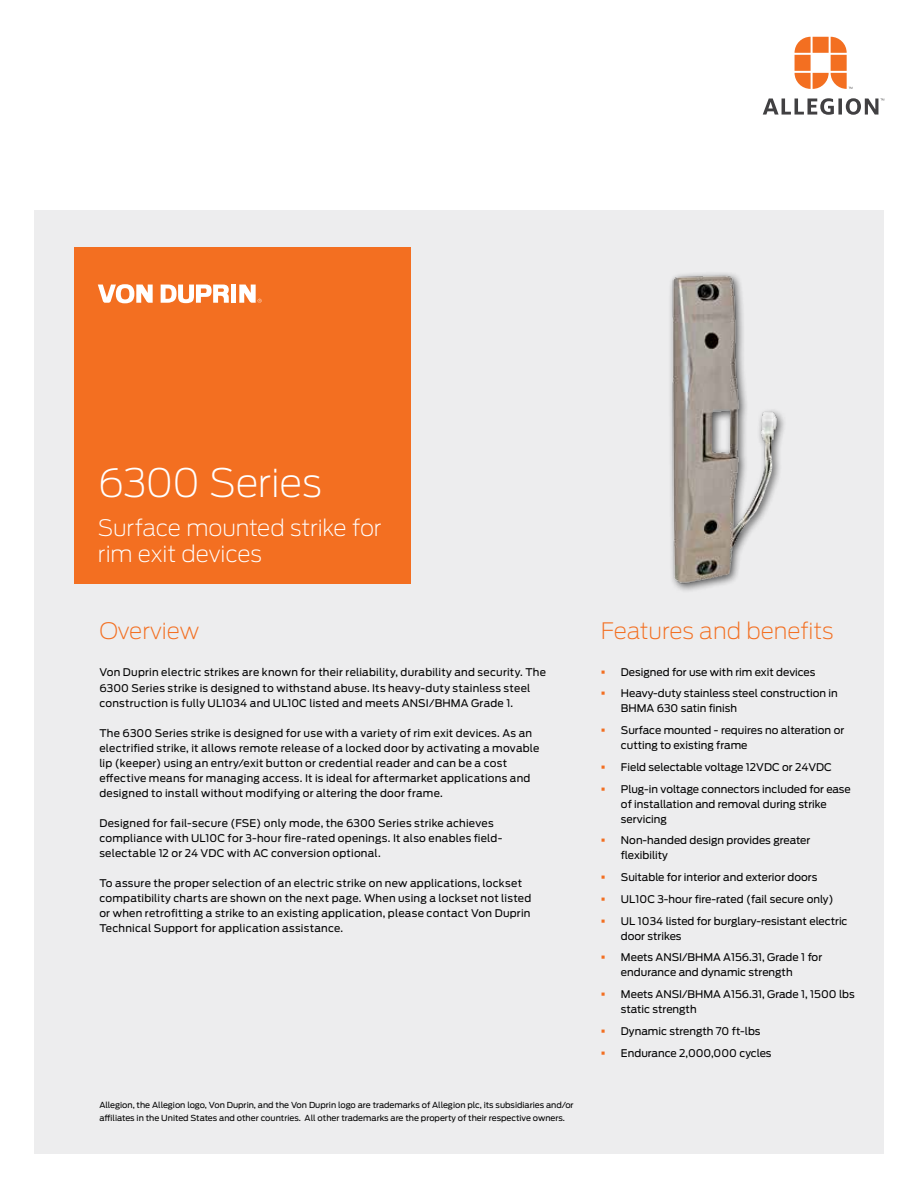
<style>
.page{position:relative;width:918px;height:1188px;background:#fff}
.page>*{position:absolute;margin:0;border:0;box-sizing:border-box;transform-origin:0 0}
.t1{font:200 39px "Antenna";letter-spacing:-.015em;color:#fff}
.t2{font:200 22.5px/25.5px "Antenna";letter-spacing:-.01em;color:#fff}
.t3{font:200 22.5px "Antenna";color:#f36f21}
.t4{font:10.5px/15px "Antenna";letter-spacing:.015em;color:#000}
.t5{font:8.25px/13.5px "Antenna";color:#000}
.s1{color:#f36f21}
</style>
<div class="page">
<svg style="left:795px;top:37px;width:57px;height:52px"></svg>
<svg style="left:763px;top:98px;width:121px;height:17px"></svg>
<div style="left:34px;top:210px;width:850px;height:944px;background:#ededee"></div>
<img style="left:670px;top:273px;width:114px;height:318px">
<div style="left:74px;top:247px;width:337px;height:336px;background:#f36f21"></div>
<svg style="left:98px;top:284px;width:55px;height:19px"></svg>
<svg style="left:161px;top:285px;width:68px;height:18px"></svg>
<div style="left:231px;top:285px;width:5px;height:18px;background:#fff"></div>
<svg style="left:239px;top:285px;width:23px;height:18px"></svg>
<h1 class="t1" style="left:98px;top:461px;width:225px">6300 Series</h1>
<h2 class="t2" style="left:98px;top:515px;width:285px">Surface mounted strike for rim exit devices</h2>
<h2 class="t3" style="left:99px;top:618px;width:101px">Overview</h2>
<p class="t4" style="left:99px;top:665px;width:448px">Von Duprin electric strikes are known for their reliability, durability and security. The<br>6300 Series strike is designed to withstand abuse. Its heavy-duty stainless steel construction is fully UL1034 and UL10C listed and meets ANSI/BHMA Grade 1.</p>
<p class="t4" style="left:99px;top:725px;width:442px">The 6300 Series strike is designed for use with a variety of rim exit devices. As an electrified strike, it allows remote release of a locked door by activating a movable lip (keeper) using an entry/exit button or credential reader and can be a cost effective means for managing access. It is ideal for aftermarket applications and designed to install without modifying or altering the door frame.</p>
<p class="t4" style="left:99px;top:815px;width:405px">Designed for fail-secure (FSE) only mode, the 6300 Series strike achieves compliance with UL10C for 3-hour fire-rated openings. It also enables field&shy;selectable 12 or 24 VDC with AC conversion optional.</p>
<p class="t4" style="left:99px;top:875px;width:433px">To assure the proper selection of an electric strike on new applications, lockset compatibility charts are shown on the next page. When using a lockset not listed or when retrofitting a strike to an existing application, please contact Von Duprin Technical Support for application assistance.</p>
<p class="t5" style="left:99px;top:1098px;width:476px">Allegion, the Allegion logo, Von Duprin, and the Von Duprin logo are trademarks of Allegion plc, its subsidiaries and/or affiliates in the United States and other countries. All other trademarks are the property of their respective owners.</p>
<h2 class="t3" style="left:601px;top:618px;width:234px">Features and benefits</h2>
<p class="t4" style="left:601px;top:664px;width:216px"><span class="s1">▪</span> Designed for use with rim exit devices</p>
<p class="t4" style="left:621px;top:686px;width:218px;text-indent:-20px"><span class="s1">▪</span> Heavy-duty stainless steel construction in<br>BHMA 630 satin finish</p>
<p class="t4" style="left:621px;top:723px;width:225px;text-indent:-20px"><span class="s1">▪</span> Surface mounted - requires no alteration or cutting to existing frame</p>
<p class="t4" style="left:601px;top:760px;width:233px"><span class="s1">▪</span> Field selectable voltage 12VDC or 24VDC</p>
<p class="t4" style="left:621px;top:781px;width:231px;text-indent:-20px"><span class="s1">▪</span> Plug-in voltage connectors included for ease of installation and removal during strike servicing</p>
<p class="t4" style="left:621px;top:833px;width:191px;text-indent:-20px"><span class="s1">▪</span> Non-handed design provides greater flexibility</p>
<p class="t4" style="left:601px;top:870px;width:218px"><span class="s1">▪</span> Suitable for interior and exterior doors</p>
<p class="t4" style="left:601px;top:892px;width:234px"><span class="s1">▪</span> UL10C 3-hour fire-rated (fail secure only)</p>
<p class="t4" style="left:621px;top:913px;width:228px;text-indent:-20px"><span class="s1">▪</span> UL 1034 listed for burglary-resistant electric door strikes</p>
<p class="t4" style="left:621px;top:950px;width:203px;text-indent:-20px"><span class="s1">▪</span> Meets ANSI/BHMA A156.31, Grade 1 for endurance and dynamic strength</p>
<p class="t4" style="left:621px;top:987px;width:235px;text-indent:-20px"><span class="s1">▪</span> Meets ANSI/BHMA A156.31, Grade 1, 1500 lbs static strength</p>
<p class="t4" style="left:601px;top:1024px;width:161px"><span class="s1">▪</span> Dynamic strength 70 ft-lbs</p>
<p class="t4" style="left:601px;top:1045px;width:172px"><span class="s1">▪</span> Endurance 2,000,000 cycles</p>
</div>
